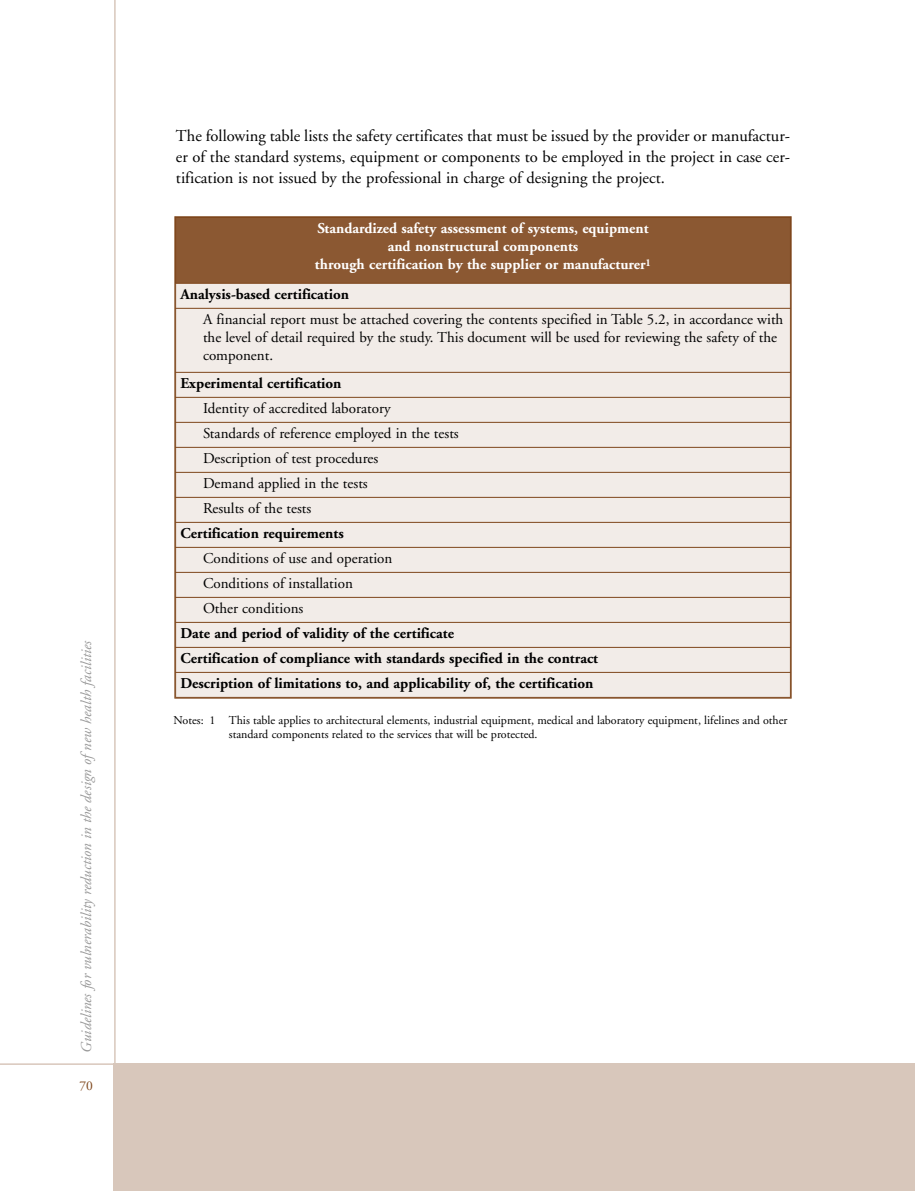
<style>
.page{position:relative;width:915px;height:1191px;background:#fff}
.page>*{position:absolute;margin:0;border:0;box-sizing:border-box;transform-origin:0 0}
.t1{font:16.5px/21px "Adobe Garamond";color:#000;text-align:justify}
.t2{font:15px/25px "Adobe Garamond";color:#000}
.t3{font:700 15px/25px "Adobe Garamond";color:#000}
.t4{font:700 15px/18.1px "Adobe Garamond";color:#fff;text-align:center}
.t5{font:italic 15px "Adobe Garamond";color:#999}
.t6{font:13.5px "Adobe Garamond";color:#7e461b}
.t7{font:12px/14.4px "Adobe Garamond";color:#000}
</style>
<div class="page">
<hr style="left:0;top:1063px;width:914px;height:1px;background:#d8c7bb">
<hr style="left:114px;top:0;width:2px;height:1191px;background:#d8c7bb">
<div style="left:114px;top:1063px;width:800px;height:128px;background:#d8c7bb"></div>
<div style="left:175px;top:217px;width:615px;height:66px;background:#8b5832"></div>
<div style="left:175px;top:283px;width:615px;height:25px;background:#f2ece8"></div>
<div style="left:175px;top:308px;width:615px;height:64px;background:#f2ece8"></div>
<div style="left:175px;top:372px;width:615px;height:25px;background:#f2ece8"></div>
<div style="left:175px;top:397px;width:615px;height:25px;background:#f2ece8"></div>
<div style="left:175px;top:422px;width:615px;height:25px;background:#f2ece8"></div>
<div style="left:175px;top:447px;width:615px;height:25px;background:#f2ece8"></div>
<div style="left:175px;top:472px;width:615px;height:25px;background:#f2ece8"></div>
<div style="left:175px;top:497px;width:615px;height:25px;background:#f2ece8"></div>
<div style="left:175px;top:522px;width:615px;height:25px;background:#f2ece8"></div>
<div style="left:175px;top:547px;width:615px;height:25px;background:#f2ece8"></div>
<div style="left:175px;top:572px;width:615px;height:25px;background:#f2ece8"></div>
<div style="left:175px;top:597px;width:615px;height:25px;background:#f2ece8"></div>
<div style="left:175px;top:622px;width:615px;height:25px;background:#f2ece8"></div>
<div style="left:175px;top:647px;width:615px;height:25px;background:#f2ece8"></div>
<div style="left:175px;top:672px;width:615px;height:26px;background:#f2ece8"></div>
<hr style="left:175px;top:217px;width:1px;height:481px;background:#7e461b">
<hr style="left:789px;top:217px;width:1px;height:481px;background:#7e461b">
<hr style="left:175px;top:217px;width:615px;height:1px;background:#7e461b">
<hr style="left:175px;top:283px;width:615px;height:1px;background:#7e461b">
<hr style="left:175px;top:308px;width:615px;height:1px;background:#7e461b">
<hr style="left:175px;top:372px;width:615px;height:1px;background:#7e461b">
<hr style="left:175px;top:397px;width:615px;height:1px;background:#7e461b">
<hr style="left:175px;top:422px;width:615px;height:1px;background:#7e461b">
<hr style="left:175px;top:447px;width:615px;height:1px;background:#7e461b">
<hr style="left:175px;top:472px;width:615px;height:1px;background:#7e461b">
<hr style="left:175px;top:497px;width:615px;height:1px;background:#7e461b">
<hr style="left:175px;top:522px;width:615px;height:1px;background:#7e461b">
<hr style="left:175px;top:547px;width:615px;height:1px;background:#7e461b">
<hr style="left:175px;top:572px;width:615px;height:1px;background:#7e461b">
<hr style="left:175px;top:597px;width:615px;height:1px;background:#7e461b">
<hr style="left:175px;top:622px;width:615px;height:1px;background:#7e461b">
<hr style="left:175px;top:647px;width:615px;height:1px;background:#7e461b">
<hr style="left:175px;top:672px;width:615px;height:1px;background:#7e461b">
<hr style="left:175px;top:697px;width:615px;height:1px;background:#7e461b">
<p class="t5" style="left:80px;top:1052px;width:414px;rotate:-90deg">Guidelines for vulnerability reduction in the design of new health facilities</p>
<p class="t6" style="left:79px;top:1080px;width:15px">70</p>
<p class="t1" style="left:176px;top:127px;width:615px">The following table lists the safety certificates that must be issued by the provider or manufactur&shy;er of the standard systems, equipment or components to be employed in the project in case cer&shy;tification is not issued by the professional in charge of designing the project.</p>
<p class="t4" style="left:315px;top:221px;width:337px">Standardized safety assessment of systems, equipment and nonstructural components<br>through certification by the supplier or manufacturer<sup>1</sup></p>
<p class="t3" style="left:180px;top:283px;width:170px">Analysis-based certification</p>
<p class="t2" style="left:203px;top:311px;width:581px;line-height:18px">A financial report must be attached covering the contents specified in Table 5.2, in accordance with the level of detail required by the study. This document will be used for reviewing the safety of the component.</p>
<p class="t3" style="left:180px;top:372px;width:162px">Experimental certification</p>
<p class="t2" style="left:203px;top:397px;width:257px">Identity of accredited laboratory<br>Standards of reference employed in the tests<br>Description of test procedures<br>Demand applied in the tests<br>Results of the tests</p>
<p class="t3" style="left:180px;top:522px;width:165px">Certification requirements</p>
<p class="t2" style="left:203px;top:547px;width:191px">Conditions of use and operation<br>Conditions of installation<br>Other conditions</p>
<p class="t3" style="left:180px;top:622px;width:419px">Date and period of validity of the certificate<br>Certification of compliance with standards specified in the contract<br>Description of limitations to, and applicability of, the certification</p>
<p class="t7" style="left:229px;top:713px;width:560px;text-indent:-55px">Notes: 1 This table applies to architectural elements, industrial equipment, medical and laboratory equipment, lifelines and other standard components related to the services that will be protected.</p>
</div>
